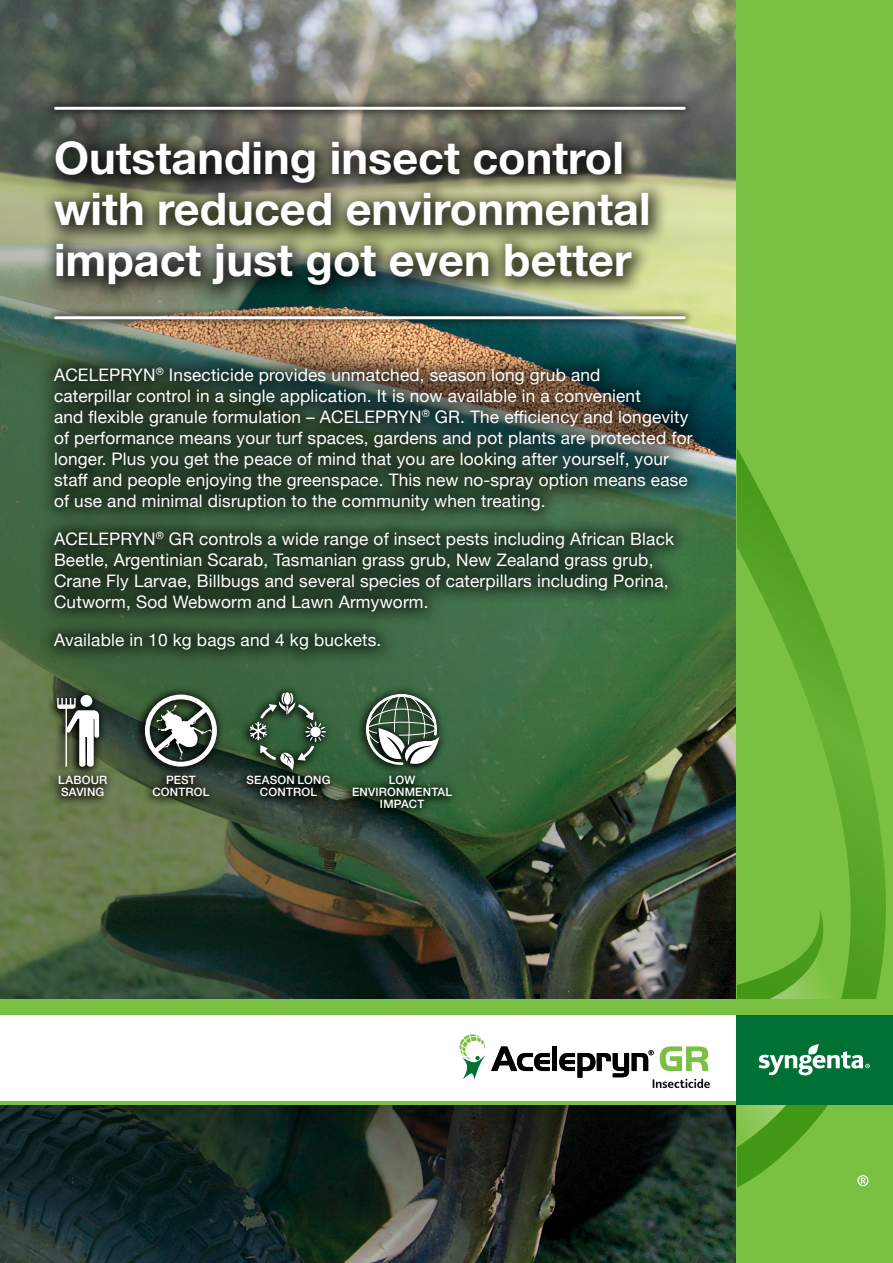
<style>
.page{position:relative;width:893px;height:1263px;background:#fff}
.page>*{position:absolute;margin:0;border:0;box-sizing:border-box;transform-origin:0 0}
.t1{font:700 45px/51px "Helvetica Neue";color:#fff}
.t2{font:17.25px/21px "Helvetica Neue";letter-spacing:.01em;color:#fff}
.t3{font:500 11.55px/11.6px "Helvetica Neue";letter-spacing:.015em;color:#fff;text-align:center}
</style>
<div class="page">
<img style="left:0;top:0;width:737px;height:999px">
<svg style="left:0;top:1105px;width:737px;height:158px;background:#1b2a24"></svg>
<div style="left:39px;top:127px;width:630px;height:179px;background:#000;opacity:.69"></div>
<div style="left:36px;top:350px;width:674px;height:318px;background:#000;opacity:.69"></div>
<div style="left:45px;top:307px;width:649px;height:21px;background:#000;opacity:.69"></div>
<hr style="left:56px;top:316px;width:628px;height:3px;background:#fff">
<div style="left:45px;top:98px;width:649px;height:21px;background:#000;opacity:.69"></div>
<hr style="left:56px;top:107px;width:628px;height:3px;background:#fff">
<svg style="left:46px;top:688px;width:410px;height:130px;background:#485e40"></svg>
<svg style="left:48px;top:686px;width:68px;height:118px;background:#49593b"></svg>
<svg style="left:57px;top:698px;width:42px;height:69px"></svg>
<div style="left:80px;top:695px;width:12px;height:12px;background:#fff;border-radius:50%"></div>
<svg style="left:136px;top:685px;width:90px;height:120px;background:#344933"></svg>
<div style="left:145px;top:694px;width:72px;height:72px;border:5px solid #fff;border-radius:50%"></div>
<svg style="left:148px;top:702px;width:65px;height:58px"></svg>
<svg style="left:238px;top:684px;width:101px;height:121px;background:#2a442f"></svg>
<svg style="left:249px;top:692px;width:77px;height:79px;background:#48664c"></svg>
<svg style="left:344px;top:685px;width:116px;height:131px;background:#2d5434"></svg>
<svg style="left:364px;top:691px;width:75px;height:77px"></svg>
<div style="left:737px;top:0;width:156px;height:1263px;background:#7ac143"></div>
<svg style="left:737px;top:448px;width:149px;height:740px"></svg>
<hr style="left:0;top:1102px;width:893px;height:3px;background:#7ac143">
<div style="left:737px;top:1015px;width:156px;height:90px;background:#007035"></div>
<div style="left:0;top:999px;width:893px;height:16px;background:#7ac143"></div>
<div style="left:552px;top:1046px;width:5px;height:25px;background:#000"></div>
<svg style="left:460px;top:1034px;width:90px;height:46px"></svg>
<svg style="left:559px;top:1046px;width:151px;height:42px"></svg>
<svg style="left:737px;top:928px;width:133px;height:219px"></svg>
<svg style="left:857px;top:1175px;width:11px;height:11px"></svg>
<h1 class="t1" style="left:54px;top:132px;width:598px">Outstanding insect control with reduced environmental impact just got even better</h1>
<p class="t2" style="left:54px;top:365px;width:640px">ACELEPRYN<sup>®</sup> Insecticide provides unmatched, season long grub and<br>caterpillar control in a single application. It is now available in a convenient<br>and flexible granule formulation – ACELEPRYN<sup>®</sup> GR. The efficiency and longevity of performance means your turf spaces, gardens and pot plants are protected for longer. Plus you get the peace of mind that you are looking after yourself, your staff and people enjoying the greenspace. This new no-spray option means ease of use and minimal disruption to the community when treating.</p>
<p class="t2" style="left:54px;top:529px;width:622px">ACELEPRYN<sup>®</sup> GR controls a wide range of insect pests including African Black Beetle, Argentinian Scarab, Tasmanian grass grub, New Zealand grass grub, Crane Fly Larvae, Billbugs and several species of caterpillars including Porina, Cutworm, Sod Webworm and Lawn Armyworm.</p>
<p class="t2" style="left:54px;top:630px;width:329px">Available in 10 kg bags and 4 kg buckets.</p>
<p class="t3" style="left:58px;top:774px;width:51px;text-align:left">LABOUR<br>SAVING</p>
<p class="t3" style="left:152px;top:774px;width:59px">PEST<br>CONTROL</p>
<p class="t3" style="left:246px;top:774px;width:86px">SEASON LONG<br>CONTROL</p>
<p class="t3" style="left:352px;top:774px;width:102px">LOW<br>ENVIRONMENTAL<br>IMPACT</p>
</div>
